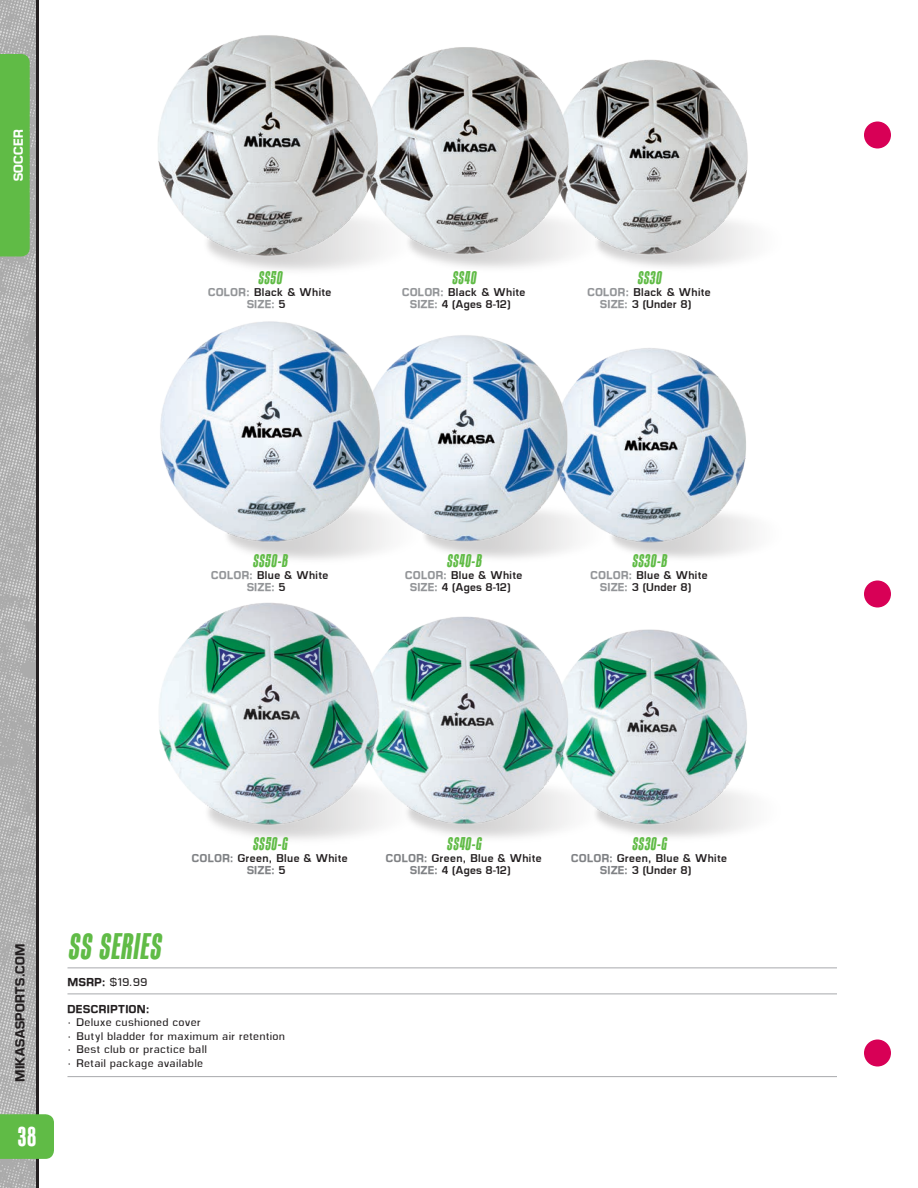
<style>
.page{position:relative;width:918px;height:1188px;background:#fff}
.page>*{position:absolute;margin:0;border:0;box-sizing:border-box;transform-origin:0 0}
.Product_Names{font:italic 700 36px "Tandelle";letter-spacing:.025em;color:#60bb46}
.t1{font:700 27px "Tandelle";color:#fff}
.Product_Names-2{font:italic 700 18px "Tandelle";letter-spacing:.02em;color:#60bb46}
.t2{font:700 12px "Mikasa Sports";letter-spacing:.015em;color:#231f20}
.t3{font:700 12px "Mikasa Sports";letter-spacing:.015em;color:#fff}
.Product_Names-3{font:10.5px "Mikasa Sports";letter-spacing:.04em;color:#231f20}
.Body_copy{font:300 10.5px "Mikasa Sports";letter-spacing:.02em;color:#231f20}
.Product_Info{font:10.5px "Mikasa Sports";letter-spacing:.02em;color:#231f20}
.Product_Info-2{font:700 10.5px "Mikasa Sports";letter-spacing:.01em;color:#939598}
.Product_Info-3{font:700 10.5px "Mikasa Sports";letter-spacing:.035em;color:#231f20}
.Product_Info-4{font:300 10.5px "Mikasa Sports";color:#231f20}
.Product_Info-5{font:700 10.5px "Mikasa Sports";color:#808285}
.s1{font-weight:700;color:#939598}
.s2{font-weight:400;color:#231f20}
.s3{font-weight:700;color:#808285}
.s4{font-weight:700}
</style>
<div class="page">
<img style="left:0;top:0;width:36px;height:1188px">
<hr style="left:36px;top:0;width:3px;height:1188px;background:#231f20">
<img style="left:616px;top:60px;width:135px;height:207px">
<img style="left:614px;top:629px;width:136px;height:208px">
<img style="left:608px;top:348px;width:146px;height:210px">
<img style="left:428px;top:47px;width:188px;height:221px">
<img style="left:429px;top:616px;width:185px;height:222px">
<img style="left:423px;top:335px;width:185px;height:223px">
<img style="left:158px;top:35px;width:270px;height:236px">
<img style="left:159px;top:602px;width:270px;height:238px">
<img style="left:160px;top:321px;width:263px;height:239px">
<div style="left:0;top:1114px;width:54px;height:45px;background:#60bb46"></div>
<div style="left:0;top:54px;width:30px;height:202px;background:#60bb46"></div>
<hr style="left:68px;top:994px;width:769px;height:1px;background:#a8a9ad">
<hr style="left:68px;top:1076px;width:769px;height:1px;background:#a8a9ad">
<hr style="left:68px;top:968px;width:769px;height:1px;background:#a8a9ad">
<div style="left:864px;top:1040px;width:27px;height:26px;background:#d80056;border-radius:50%"></div>
<div style="left:864px;top:580px;width:27px;height:28px;background:#d80056;border-radius:50%"></div>
<div style="left:864px;top:122px;width:27px;height:26px;background:#d80056;border-radius:50%"></div>
<p class="t3" style="left:11px;top:181px;width:54px;rotate:-90deg">SOCCER</p>
<p class="Product_Names-2" style="left:258px;top:267px;width:26px">SS50</p>
<p class="Product_Names-3" style="left:208px;top:285px;width:125px"><span class="s1">COLOR:</span> Black &amp; White</p>
<p class="Product_Info-2" style="left:247px;top:297px;width:40px">SIZE: <span class="s2">5</span></p>
<p class="Product_Names-2" style="left:452px;top:267px;width:25px">SS40</p>
<p class="Product_Names-3" style="left:402px;top:285px;width:125px"><span class="s1">COLOR:</span> Black &amp; White</p>
<p class="Product_Info" style="left:410px;top:297px;width:102px"><span class="s1">SIZE:</span> 4 (Ages 8-12)</p>
<p class="Product_Names-2" style="left:637px;top:267px;width:26px">SS30</p>
<p class="Product_Names-3" style="left:587px;top:285px;width:125px"><span class="s1">COLOR:</span> Black &amp; White</p>
<p class="Product_Info" style="left:600px;top:297px;width:92px"><span class="s1">SIZE:</span> 3 (Under 8)</p>
<p class="Product_Names-2" style="left:252px;top:550px;width:36px">SS50-B</p>
<p class="Product_Names-3" style="left:211px;top:568px;width:119px"><span class="s1">COLOR:</span> Blue &amp; White</p>
<p class="Product_Info-2" style="left:247px;top:580px;width:40px">SIZE: <span class="s2">5</span></p>
<p class="Product_Names-2" style="left:447px;top:550px;width:36px">SS40-B</p>
<p class="Product_Names-3" style="left:405px;top:568px;width:119px"><span class="s1">COLOR:</span> Blue &amp; White</p>
<p class="Product_Info" style="left:410px;top:580px;width:102px"><span class="s1">SIZE:</span> 4 (Ages 8-12)</p>
<p class="Product_Names-2" style="left:632px;top:550px;width:36px">SS30-B</p>
<p class="Product_Names-3" style="left:591px;top:568px;width:119px"><span class="s1">COLOR:</span> Blue &amp; White</p>
<p class="Product_Info" style="left:600px;top:580px;width:92px"><span class="s1">SIZE:</span> 3 (Under 8)</p>
<p class="t2" style="left:13px;top:1082px;width:140px;rotate:-90deg">MIKASASPORTS.COM</p>
<h2 class="t1" style="left:18px;top:1121px;width:20px">38</h2>
<p class="Product_Names-2" style="left:253px;top:834px;width:36px">SS50-G</p>
<p class="Product_Names-3" style="left:192px;top:852px;width:157px"><span class="s3">COLOR:</span> Green, Blue &amp; White</p>
<p class="Product_Info-5" style="left:247px;top:864px;width:40px">SIZE: <span class="s2">5</span></p>
<p class="Product_Names" style="left:68px;top:925px;width:94px">SS SERIES</p>
<p class="Product_Info-4" style="left:68px;top:975px;width:82px"><span class="s4">MSRP:</span> $19.99</p>
<p class="Product_Info-3" style="left:68px;top:1002px;width:84px">DESCRIPTION:</p>
<p class="Body_copy" style="left:68px;top:1016px;width:135px">· Deluxe cushioned cover</p>
<p class="Body_copy" style="left:68px;top:1029px;width:219px">· Butyl bladder for maximum air retention</p>
<p class="Body_copy" style="left:68px;top:1043px;width:141px">· Best club or practice ball</p>
<p class="Body_copy" style="left:68px;top:1056px;width:137px">· Retail package available</p>
<p class="Product_Names-2" style="left:447px;top:834px;width:36px">SS40-G</p>
<p class="Product_Names-3" style="left:386px;top:852px;width:157px"><span class="s3">COLOR:</span> Green, Blue &amp; White</p>
<p class="Product_Info" style="left:410px;top:864px;width:102px"><span class="s3">SIZE:</span> 4 (Ages 8-12)</p>
<p class="Product_Names-2" style="left:632px;top:834px;width:36px">SS30-G</p>
<p class="Product_Names-3" style="left:571px;top:852px;width:157px"><span class="s3">COLOR:</span> Green, Blue &amp; White</p>
<p class="Product_Info" style="left:600px;top:864px;width:92px"><span class="s3">SIZE:</span> 3 (Under 8)</p>
</div>
